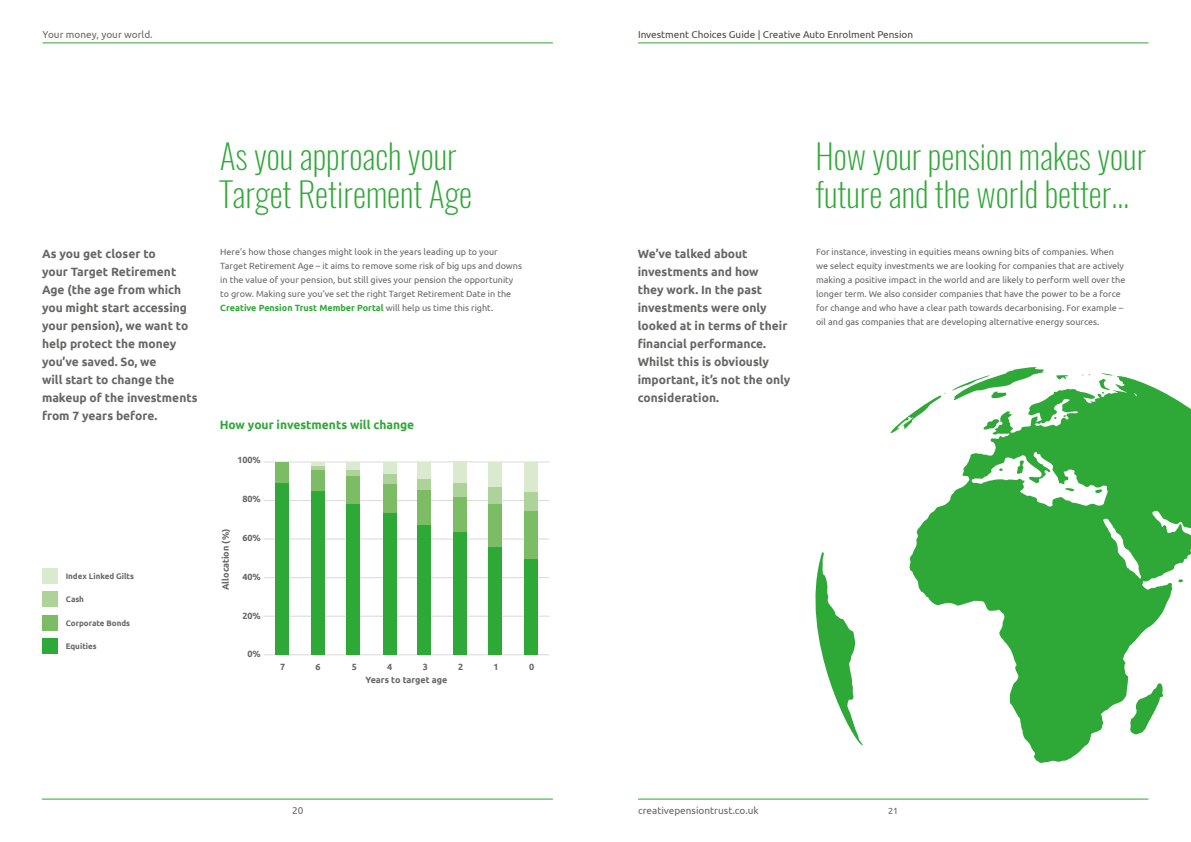
<style>
.page{position:relative;width:1191px;height:842px;background:#fff}
.page>*{position:absolute;margin:0;border:0;box-sizing:border-box;transform-origin:0 0}
.t1{font:200 34px/38px "Oswald";color:#2ea836}
.t2{font:700 12px/18px "Ubuntu";color:#666665}
.t3{font:700 12px "Ubuntu";color:#2ea836}
.t4{font:10px "Ubuntu";color:#4b4745}
.t5{font:10px "Ubuntu";color:#666665}
.t6{font:9px/14px "Ubuntu";color:#666665}
.t7{font:700 9px "Ubuntu";color:#666665}
.t8{font:700 8px "Ubuntu";color:#666665}
.s1{font-weight:700;color:#2ea836}
</style>
<div class="page">
<hr style="left:638px;top:43px;width:510px;height:1px;background:#2ea836">
<hr style="left:43px;top:43px;width:510px;height:1px;background:#2ea836">
<hr style="left:42px;top:799px;width:511px;height:1px;background:#2ea836">
<hr style="left:264px;top:461px;width:285px;height:1px;background:#ddd">
<hr style="left:264px;top:500px;width:285px;height:1px;background:#ddd">
<hr style="left:264px;top:538px;width:285px;height:2px;background:#ddd">
<hr style="left:264px;top:577px;width:285px;height:1px;background:#ddd">
<hr style="left:264px;top:616px;width:285px;height:1px;background:#ddd">
<hr style="left:264px;top:654px;width:285px;height:1px;background:#ddd">
<div style="left:276px;top:483px;width:13px;height:172px;background:#2ea836"></div>
<div style="left:276px;top:462px;width:13px;height:21px;background:#7bbc64"></div>
<div style="left:311px;top:491px;width:14px;height:164px;background:#2ea836"></div>
<div style="left:311px;top:469px;width:14px;height:22px;background:#7bbc64"></div>
<hr style="left:311px;top:466px;width:14px;height:3px;background:#aed39a">
<hr style="left:311px;top:462px;width:14px;height:4px;background:#d9eacf">
<div style="left:346px;top:504px;width:14px;height:151px;background:#2ea836"></div>
<div style="left:346px;top:476px;width:14px;height:28px;background:#7bbc64"></div>
<div style="left:346px;top:470px;width:14px;height:6px;background:#aed39a"></div>
<div style="left:346px;top:462px;width:14px;height:8px;background:#d9eacf"></div>
<div style="left:383px;top:513px;width:13px;height:142px;background:#2ea836"></div>
<div style="left:383px;top:483px;width:13px;height:30px;background:#7bbc64"></div>
<div style="left:383px;top:474px;width:13px;height:9px;background:#aed39a"></div>
<div style="left:383px;top:462px;width:13px;height:12px;background:#d9eacf"></div>
<div style="left:417px;top:524px;width:14px;height:131px;background:#2ea836"></div>
<div style="left:417px;top:490px;width:14px;height:34px;background:#7bbc64"></div>
<div style="left:417px;top:479px;width:14px;height:11px;background:#aed39a"></div>
<div style="left:417px;top:462px;width:14px;height:17px;background:#d9eacf"></div>
<div style="left:454px;top:532px;width:13px;height:123px;background:#2ea836"></div>
<div style="left:454px;top:497px;width:13px;height:35px;background:#7bbc64"></div>
<div style="left:454px;top:483px;width:13px;height:14px;background:#aed39a"></div>
<div style="left:454px;top:462px;width:13px;height:21px;background:#d9eacf"></div>
<div style="left:488px;top:547px;width:14px;height:108px;background:#2ea836"></div>
<div style="left:488px;top:503px;width:14px;height:44px;background:#7bbc64"></div>
<div style="left:488px;top:487px;width:14px;height:16px;background:#aed39a"></div>
<div style="left:488px;top:462px;width:14px;height:25px;background:#d9eacf"></div>
<div style="left:524px;top:559px;width:13px;height:96px;background:#2ea836"></div>
<div style="left:524px;top:511px;width:13px;height:48px;background:#7bbc64"></div>
<div style="left:524px;top:491px;width:13px;height:20px;background:#aed39a"></div>
<div style="left:524px;top:462px;width:13px;height:29px;background:#d9eacf"></div>
<div style="left:42px;top:568px;width:16px;height:16px;background:#d9eacf"></div>
<div style="left:42px;top:591px;width:16px;height:16px;background:#aed39a"></div>
<div style="left:42px;top:615px;width:16px;height:16px;background:#7bbc64"></div>
<div style="left:42px;top:638px;width:16px;height:16px;background:#2ea836"></div>
<svg style="left:796px;top:367px;width:395px;height:432px"></svg>
<div style="left:919px;top:788px;width:272px;height:54px;background:#fff"></div>
<hr style="left:638px;top:799px;width:510px;height:1px;background:#2ea836">
<p class="t5" style="left:43px;top:28px;width:112px">Your money, your world.</p>
<p class="t4" style="left:638px;top:28px;width:277px">Investment Choices Guide | Creative Auto Enrolment Pension</p>
<h2 class="t2" style="left:42px;top:244px;width:157px">As you get closer to<br>your Target Retirement<br>Age (the age from which you might start accessing your pension), we want to help protect the money you’ve saved. So, we<br>will start to change the makeup of the investments from 7 years before.</h2>
<p class="t8" style="left:66px;top:571px;width:70px">Index Linked Gilts</p>
<p class="t8" style="left:66px;top:594px;width:20px">Cash</p>
<p class="t8" style="left:66px;top:618px;width:66px">Corporate Bonds</p>
<p class="t8" style="left:66px;top:641px;width:33px">Equities</p>
<h1 class="t1" style="left:220px;top:137px;width:254px">As you approach your<br>Target Retirement Age</h1>
<p class="t6" style="left:220px;top:245px;width:303px">Here’s how those changes might look in the years leading up to your Target Retirement Age – it aims to remove some risk of big ups and downs in the value of your pension, but still gives your pension the opportunity to grow. Making sure you’ve set the right Target Retirement Date in the <span class="s1">Creative Pension Trust Member Portal</span> will help us time this right.</p>
<h2 class="t2" style="left:638px;top:244px;width:154px">We’ve talked about investments and how<br>they work. In the past investments were only looked at in terms of their financial performance.<br>Whilst this is obviously important, it’s not the only consideration.</h2>
<h2 class="t3" style="left:220px;top:417px;width:196px">How your investments will change</h2>
<p class="t7" style="left:237px;top:454px;width:25px">100%</p>
<p class="t7" style="left:242px;top:493px;width:20px">80%</p>
<p class="t7" style="left:242px;top:532px;width:20px">60%</p>
<p class="t7" style="left:242px;top:571px;width:20px">40%</p>
<p class="t7" style="left:242px;top:610px;width:20px">20%</p>
<p class="t7" style="left:220px;top:590px;width:63px;rotate:-90deg">Allocation (%)</p>
<p class="t7" style="left:247px;top:649px;width:15px">0%</p>
<p class="t7" style="left:280px;top:661px;width:7px">7</p>
<p class="t7" style="left:316px;top:661px;width:7px">6</p>
<p class="t7" style="left:352px;top:661px;width:7px">5</p>
<p class="t7" style="left:387px;top:661px;width:7px">4</p>
<p class="t7" style="left:423px;top:661px;width:7px">3</p>
<p class="t7" style="left:458px;top:661px;width:7px">2</p>
<p class="t7" style="left:493px;top:661px;width:7px">1</p>
<p class="t7" style="left:529px;top:661px;width:7px">0</p>
<p class="t7" style="left:365px;top:674px;width:83px">Years to target age</p>
<h1 class="t1" style="left:815px;top:137px;width:332px">How your pension makes your future and the world better…</h1>
<p class="t6" style="left:816px;top:245px;width:311px">For instance, investing in equities means owning bits of companies. When we select equity investments we are looking for companies that are actively making a positive impact in the world and are likely to perform well over the longer term. We also consider companies that have the power to be a force for change and who have a clear path towards decarbonising. For example – oil and gas companies that are developing alternative energy sources.</p>
<p class="t5" style="left:292px;top:805px;width:13px">20</p>
<p class="t5" style="left:638px;top:805px;width:122px">creativepensiontrust.co.uk</p>
<p class="t6" style="left:888px;top:804px;width:12px">21</p>
</div>
